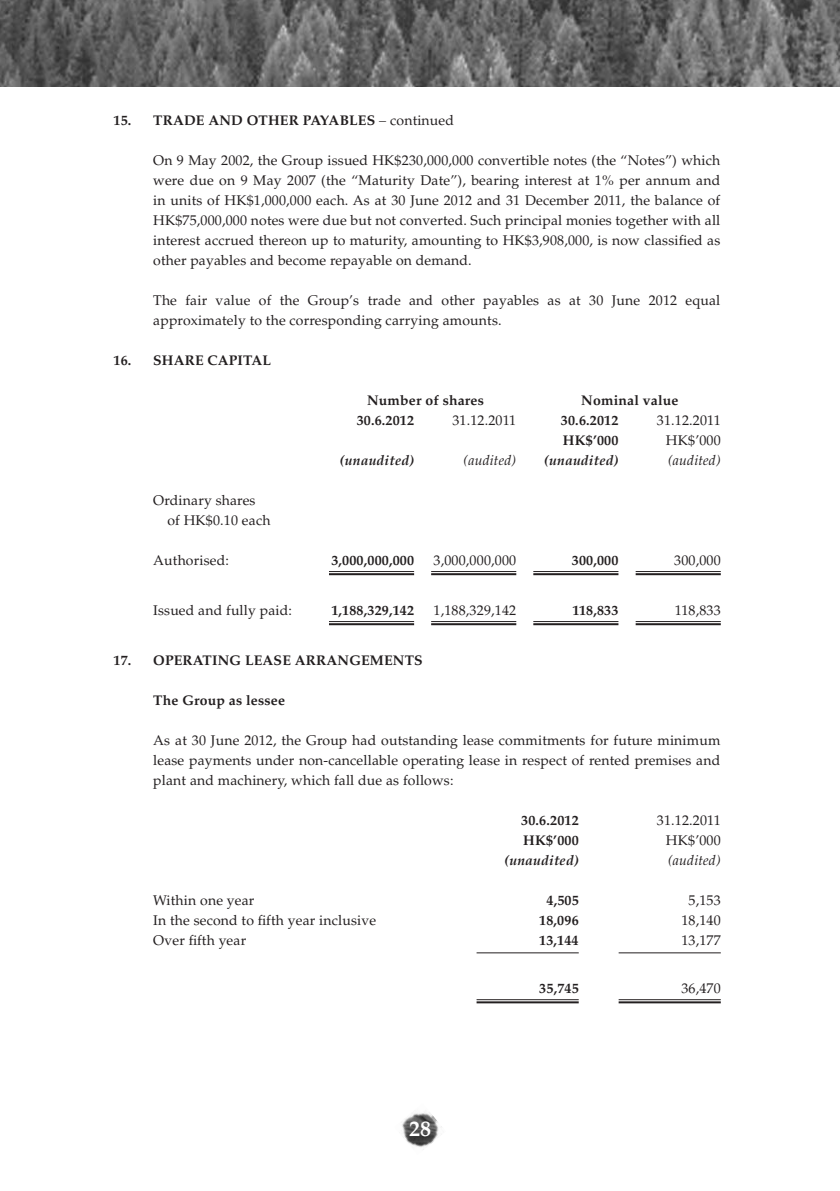
<style>
.page{position:relative;width:840px;height:1191px;background:#fff}
.page>*{position:absolute;margin:0;border:0;box-sizing:border-box;transform-origin:0 0}
.t1{font:700 22px "Palatino LT Std";color:#fff}
.t2{font:14px/20px "Palatino LT Std";letter-spacing:.01em;color:#231f20;text-align:justify}
.t3{font:700 14px "Palatino LT Std";letter-spacing:.01em;color:#231f20}
.t4{font:italic 700 14px "Palatino LT Std";letter-spacing:.01em;color:#231f20}
.t5{font:italic 14px "Palatino LT Std";letter-spacing:.01em;color:#231f20}
.s1{font-weight:300}
.s2{font-weight:400}
.s3{font-weight:700}
</style>
<div class="page">
<img style="left:402px;top:1112px;width:40px;height:38px">
<img style="left:0;top:0;width:840px;height:86px">
<hr style="left:329px;top:571px;width:85px;height:1px;background:#231f20">
<hr style="left:329px;top:573px;width:85px;height:2px;background:#231f20">
<hr style="left:431px;top:571px;width:85px;height:1px;background:#231f20">
<hr style="left:431px;top:573px;width:85px;height:2px;background:#231f20">
<hr style="left:533px;top:571px;width:85px;height:1px;background:#231f20">
<hr style="left:533px;top:573px;width:85px;height:2px;background:#231f20">
<hr style="left:635px;top:571px;width:85px;height:1px;background:#231f20">
<hr style="left:635px;top:573px;width:85px;height:2px;background:#231f20">
<hr style="left:329px;top:621px;width:85px;height:1px;background:#231f20">
<hr style="left:329px;top:623px;width:85px;height:2px;background:#231f20">
<hr style="left:431px;top:621px;width:85px;height:1px;background:#231f20">
<hr style="left:431px;top:623px;width:85px;height:2px;background:#231f20">
<hr style="left:533px;top:621px;width:85px;height:1px;background:#231f20">
<hr style="left:533px;top:623px;width:85px;height:2px;background:#231f20">
<hr style="left:635px;top:621px;width:85px;height:1px;background:#231f20">
<hr style="left:635px;top:623px;width:85px;height:2px;background:#231f20">
<hr style="left:476px;top:952px;width:102px;height:1px;background:#231f20">
<hr style="left:618px;top:952px;width:102px;height:1px;background:#231f20">
<hr style="left:476px;top:999px;width:102px;height:1px;background:#231f20">
<hr style="left:476px;top:1001px;width:102px;height:2px;background:#231f20">
<hr style="left:618px;top:999px;width:102px;height:1px;background:#231f20">
<hr style="left:618px;top:1001px;width:102px;height:2px;background:#231f20">
<p class="t3" style="left:113px;top:112px;width:342px">15. TRADE AND OTHER PAYABLES <span class="s1">–</span> <span class="s2">continued</span></p>
<p class="t2" style="left:153px;top:150px;width:568px">On 9 May 2002, the Group issued HK$230,000,000 convertible notes (the “Notes”) which were due on 9 May 2007 (the “Maturity Date”), bearing interest at 1% per annum and in units of HK$1,000,000 each. As at 30 June 2012 and 31 December 2011, the balance of HK$75,000,000 notes were due but not converted. Such principal monies together with all interest accrued thereon up to maturity, amounting to HK$3,908,000, is now classified as other payables and become repayable on demand.</p>
<p class="t2" style="left:153px;top:290px;width:568px">The fair value of the Group’s trade and other payables as at 30 June 2012 equal approximately to the corresponding carrying amounts.</p>
<p class="t3" style="left:113px;top:352px;width:159px">16. SHARE CAPITAL</p>
<p class="t3" style="left:367px;top:392px;width:118px">Number of shares</p>
<p class="t3" style="left:581px;top:392px;width:99px">Nominal value</p>
<p class="t3" style="left:356px;top:412px;width:51px">30.6.2012</p>
<p class="t2" style="left:452px;top:410px;width:94px">31.12.2011 <span class="s3">3</span></p>
<p class="t3" style="left:568px;top:412px;width:44px">0.6.2012</p>
<p class="t2" style="left:656px;top:410px;width:65px">31.12.2011</p>
<p class="t3" style="left:562px;top:432px;width:57px">HK$’000</p>
<p class="t2" style="left:665px;top:430px;width:56px">HK$’000</p>
<p class="t4" style="left:340px;top:452px;width:76px">(unaudited)</p>
<p class="t5" style="left:463px;top:452px;width:54px">(audited)</p>
<p class="t4" style="left:544px;top:452px;width:76px">(unaudited)</p>
<p class="t5" style="left:667px;top:452px;width:54px">(audited)</p>
<p class="t2" style="left:167px;top:490px;width:105px;text-indent:-14px">Ordinary shares of HK$0.10 each</p>
<p class="t2" style="left:153px;top:551px;width:77px">Authorised:</p>
<p class="t3" style="left:331px;top:552px;width:84px">3,000,000,000</p>
<p class="t2" style="left:433px;top:551px;width:84px">3,000,000,000</p>
<p class="t3" style="left:571px;top:552px;width:48px">300,000</p>
<p class="t2" style="left:673px;top:551px;width:48px">300,000</p>
<p class="t2" style="left:153px;top:600px;width:140px">Issued and fully paid:</p>
<p class="t3" style="left:331px;top:602px;width:70px">1,188,329,142</p>
<p class="t2" style="left:433px;top:600px;width:111px">1,188,329,142 <span class="s3">11</span></p>
<p class="t3" style="left:586px;top:602px;width:26px">8,833</p>
<p class="t2" style="left:674px;top:600px;width:47px">118,833</p>
<p class="t3" style="left:113px;top:652px;width:310px">17. OPERATING LEASE ARRANGEMENTS</p>
<p class="t3" style="left:153px;top:692px;width:133px">The Group as lessee</p>
<p class="t2" style="left:153px;top:730px;width:568px">As at 30 June 2012, the Group had outstanding lease commitments for future minimum lease payments under non-cancellable operating lease in respect of rented premises and plant and machinery, which fall due as follows:</p>
<p class="t3" style="left:521px;top:812px;width:51px">30.6.2012</p>
<p class="t2" style="left:656px;top:810px;width:65px">31.12.2011</p>
<p class="t3" style="left:523px;top:832px;width:57px">HK$’000</p>
<p class="t2" style="left:665px;top:830px;width:56px">HK$’000</p>
<p class="t4" style="left:504px;top:852px;width:76px">(unaudited)</p>
<p class="t5" style="left:667px;top:852px;width:54px">(audited)</p>
<p class="t2" style="left:153px;top:890px;width:103px">Within one year</p>
<p class="t3" style="left:546px;top:892px;width:33px">4,505</p>
<p class="t2" style="left:688px;top:890px;width:34px">5,153</p>
<p class="t2" style="left:153px;top:911px;width:224px">In the second to fifth year inclusive</p>
<p class="t3" style="left:539px;top:912px;width:37px">18,096</p>
<p class="t2" style="left:681px;top:911px;width:41px">18,140</p>
<p class="t2" style="left:153px;top:931px;width:94px">Over fifth year</p>
<p class="t3" style="left:539px;top:932px;width:26px">13,144</p>
<p class="t2" style="left:681px;top:931px;width:41px">13,177</p>
<p class="t3" style="left:539px;top:980px;width:26px">35,745</p>
<p class="t2" style="left:681px;top:978px;width:41px">36,470</p>
<p class="t1" style="left:409px;top:1115px;width:23px">28</p>
</div>
